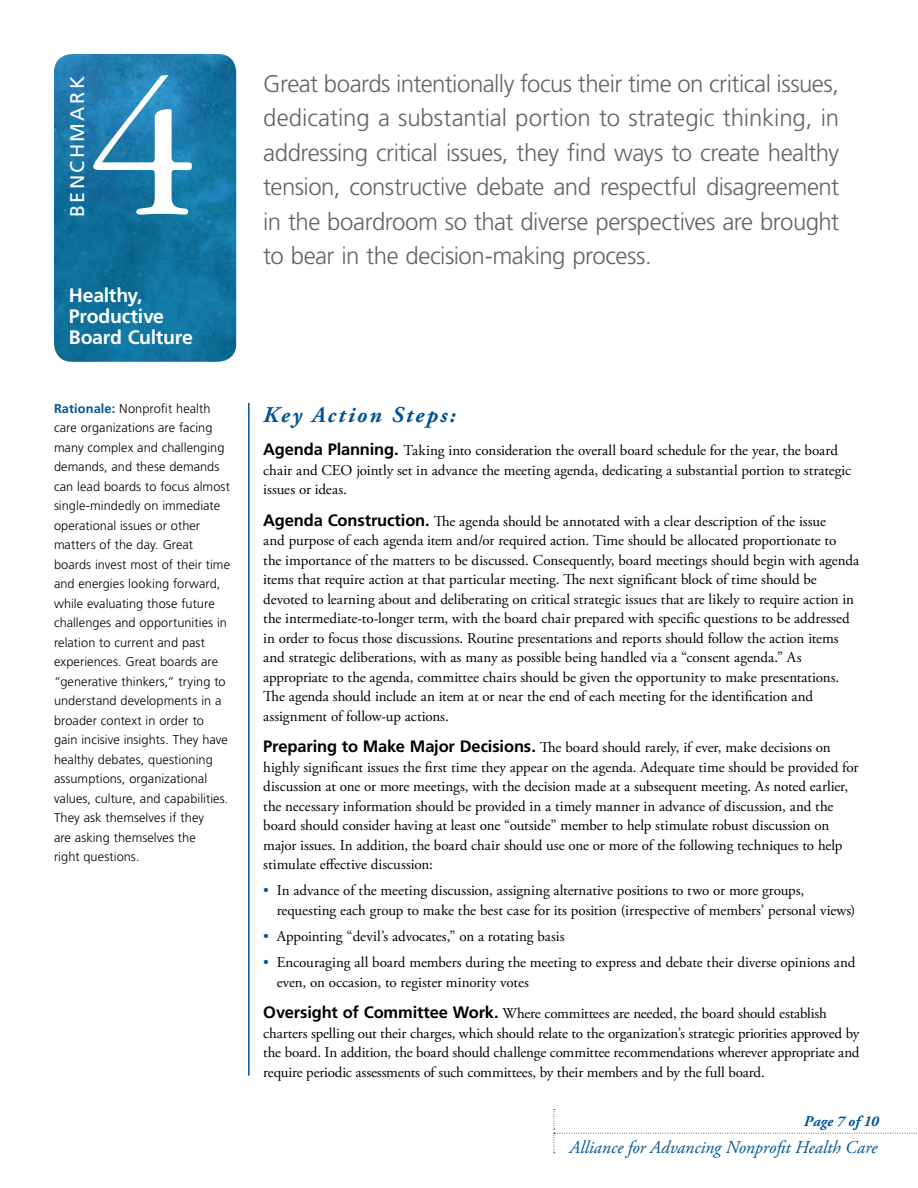
<style>
.page{position:relative;width:918px;height:1188px;background:#fff}
.page>*{position:absolute;margin:0;border:0;box-sizing:border-box;transform-origin:0 0}
.t1{font:300 24px/34.5px "Frutiger";letter-spacing:-.02em;color:#636466;text-align:justify}
.t2{font:italic 700 22.5px "Adobe Garamond Pro";letter-spacing:.095em;color:#005394}
.t3{font:19.8px "Frutiger";letter-spacing:.12em;color:#fff}
.t4{font:700 19.5px/21px "Frutiger";letter-spacing:-.015em;color:#fff}
.t5{font:italic 18px "Adobe Garamond Pro";color:#005394}
.t6{font:15px/19.5px "Adobe Garamond Pro";letter-spacing:-.005em;color:#000}
.t7{font:italic 700 15px "Adobe Garamond Pro";letter-spacing:.005em;color:#005394}
.t8{font:300 12.75px/19.5px "Frutiger";letter-spacing:.005em;color:#000}
.s1{font-weight:700;color:#005394}
.s2{font-family:"Frutiger";font-weight:700;font-size:16.5px}
.s3{color:#005394}
</style>
<div class="page">
<img style="left:54px;top:54px;width:182px;height:308px">
<svg style="left:554px;top:1109px;width:364px;height:44px"></svg>
<hr style="left:248px;top:403px;width:2px;height:673px;background:#005394">
<svg style="left:93px;top:75px;width:99px;height:140px"></svg>
<h3 class="t3" style="left:66px;top:217px;width:140px;rotate:-90deg">Benchmark</h3>
<h3 class="t4" style="left:69px;top:284px;width:126px">Healthy,<br>Productive<br>Board Culture</h3>
<p class="t8" style="left:54px;top:399px;width:178px"><span class="s1">Rationale:</span> Nonprofit health care organizations are facing many complex and challenging demands, and these demands can lead boards to focus almost single-mindedly on immediate operational issues or other matters of the day. Great boards invest most of their time and energies looking forward, while evaluating those future challenges and opportunities in relation to current and past experiences. Great boards are “generative thinkers,” trying to understand developments in a broader context in order to gain incisive insights. They have healthy debates, questioning assumptions, organizational values, culture, and capabilities.<br>They ask themselves if they<br>are asking themselves the<br>right questions.</p>
<p class="t1" style="left:263px;top:66px;width:577px">Great boards intentionally focus their time on critical issues, dedicating a substantial portion to strategic thinking, in addressing critical issues, they find ways to create healthy tension, constructive debate and respectful disagreement in the boardroom so that diverse perspectives are brought to bear in the decision-making process.</p>
<h2 class="t2" style="left:263px;top:402px;width:194px">Key Action Steps:</h2>
<p class="t6" style="left:263px;top:441px;width:589px"><span class="s2">Agenda Planning.</span> Taking into consideration the overall board schedule for the year, the board chair and CEO jointly set in advance the meeting agenda, dedicating a substantial portion to strategic issues or ideas.</p>
<p class="t6" style="left:263px;top:512px;width:597px"><span class="s2">Agenda Construction.</span> The agenda should be annotated with a clear description of the issue<br>and purpose of each agenda item and/or required action. Time should be allocated proportionate to<br>the importance of the matters to be discussed. Consequently, board meetings should begin with agenda items that require action at that particular meeting. The next significant block of time should be devoted to learning about and deliberating on critical strategic issues that are likely to require action in the intermediate-to-longer term, with the board chair prepared with specific questions to be addressed in order to focus those discussions. Routine presentations and reports should follow the action items and strategic deliberations, with as many as possible being handled via a “consent agenda.” As appropriate to the agenda, committee chairs should be given the opportunity to make presentations.<br>The agenda should include an item at or near the end of each meeting for the identification and assignment of follow-up actions.</p>
<p class="t6" style="left:263px;top:738px;width:597px"><span class="s2">Preparing to Make Major Decisions.</span> The board should rarely, if ever, make decisions on highly significant issues the first time they appear on the agenda. Adequate time should be provided for discussion at one or more meetings, with the decision made at a subsequent meeting. As noted earlier, the necessary information should be provided in a timely manner in advance of discussion, and the board should consider having at least one “outside” member to help stimulate robust discussion on major issues. In addition, the board chair should use one or more of the following techniques to help stimulate effective discussion:</p>
<p class="t6" style="left:277px;top:881px;width:580px;text-indent:-13px"><span class="s3">•</span> In advance of the meeting discussion, assigning alternative positions to two or more groups, requesting each group to make the best case for its position (irrespective of members’ personal views)</p>
<p class="t6" style="left:263px;top:927px;width:303px"><span class="s3">•</span> Appointing “devil’s advocates,” on a rotating basis</p>
<p class="t6" style="left:277px;top:953px;width:580px;text-indent:-13px"><span class="s3">•</span> Encouraging all board members during the meeting to express and debate their diverse opinions and even, on occasion, to register minority votes</p>
<p class="t6" style="left:263px;top:1004px;width:598px"><span class="s2">Oversight of Committee Work.</span> Where committees are needed, the board should establish charters spelling out their charges, which should relate to the organization’s strategic priorities approved by the board. In addition, the board should challenge committee recommendations wherever appropriate and require periodic assessments of such committees, by their members and by the full board.</p>
<p class="t7" style="left:804px;top:1113px;width:76px">Page 7 of 10</p>
<p class="t5" style="left:569px;top:1136px;width:310px">Alliance for Advancing Nonprofit Health Care</p>
</div>
